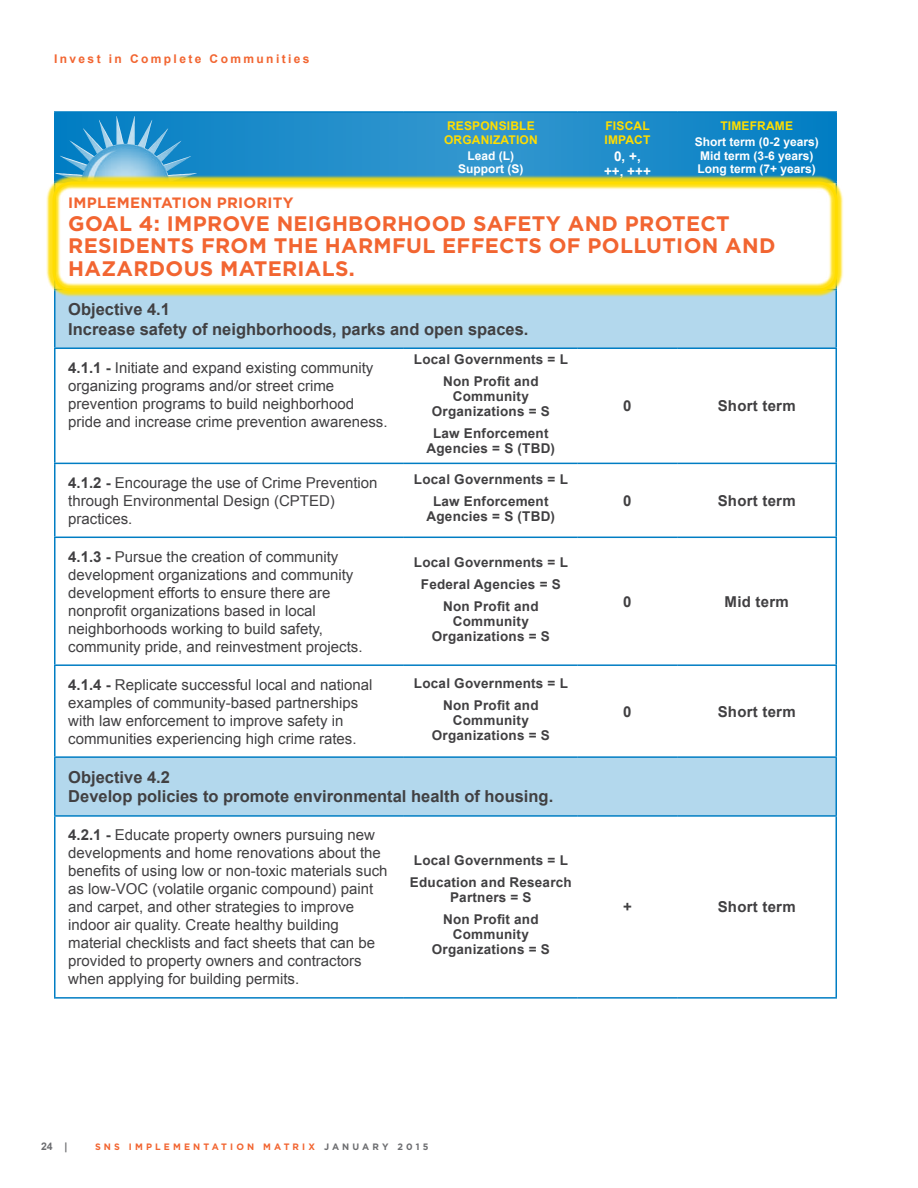
<style>
.page{position:relative;width:918px;height:1188px;background:#fff}
.page>*{position:absolute;margin:0;border:0;box-sizing:border-box;transform-origin:0 0}
.t1{font:700 21px "Gotham";letter-spacing:.015em;color:#f26531}
.t2{font:700 16.5px/19.8px "Arial";color:#414042}
.t3{font:15px/18px "Arial";color:#414042}
.t4{font:700 15px "Arial";letter-spacing:.015em;color:#414042}
.t5{font:700 15px "Gotham";letter-spacing:.015em;color:#f26531}
.t6{font:700 13.5px/21.8px "Arial";letter-spacing:.015em;color:#414042;text-align:center}
.t7{font:700 13.5px/15px "Arial";color:#fff;text-align:center}
.t8{font:700 12px/13.5px "Arial";color:#fff;text-align:center}
.t9{font:700 12px/13.5px "Arial";letter-spacing:.015em;color:#fd0}
.t10{font:700 12px "Arial";letter-spacing:.2em;color:#f26531}
.t11{font:700 10.5px "Arial";color:#6d6e71}
.t12{font:700 9.3px "Gotham";letter-spacing:.35em;color:#f26531}
.t13{font:700 9.3px "Gotham";letter-spacing:.345em;color:#6d6e71}
.s1{font-weight:700}
.s2{color:#f26531}
</style>
<div class="page">
<svg style="left:56px;top:113px;width:780px;height:63px;background:#1e8cc9"></svg>
<svg style="left:56px;top:298px;width:780px;height:517px"></svg>
<hr style="left:54px;top:111px;width:350px;height:2px;background:#007dc3">
<hr style="left:54px;top:113px;width:2px;height:69px;background:#007dc3">
<hr style="left:404px;top:111px;width:174px;height:2px;background:#007dc3">
<hr style="left:578px;top:111px;width:99px;height:2px;background:#007dc3">
<hr style="left:677px;top:111px;width:160px;height:2px;background:#007dc3">
<hr style="left:836px;top:113px;width:1px;height:69px;background:#007dc3">
<hr style="left:54px;top:290px;width:2px;height:57px;background:#007dc3">
<hr style="left:836px;top:290px;width:1px;height:57px;background:#007dc3">
<hr style="left:54px;top:347px;width:350px;height:2px;background:#007dc3">
<hr style="left:54px;top:349px;width:2px;height:114px;background:#007dc3">
<hr style="left:404px;top:347px;width:174px;height:2px;background:#007dc3">
<hr style="left:578px;top:347px;width:99px;height:2px;background:#007dc3">
<hr style="left:677px;top:347px;width:160px;height:2px;background:#007dc3">
<hr style="left:836px;top:349px;width:1px;height:114px;background:#007dc3">
<hr style="left:54px;top:463px;width:350px;height:1px;background:#007dc3">
<hr style="left:54px;top:464px;width:2px;height:73px;background:#007dc3">
<hr style="left:404px;top:463px;width:174px;height:1px;background:#007dc3">
<hr style="left:578px;top:463px;width:99px;height:1px;background:#007dc3">
<hr style="left:677px;top:463px;width:160px;height:1px;background:#007dc3">
<hr style="left:836px;top:464px;width:1px;height:73px;background:#007dc3">
<hr style="left:54px;top:537px;width:350px;height:1px;background:#007dc3">
<hr style="left:54px;top:538px;width:2px;height:126px;background:#007dc3">
<hr style="left:404px;top:537px;width:174px;height:1px;background:#007dc3">
<hr style="left:578px;top:537px;width:99px;height:1px;background:#007dc3">
<hr style="left:677px;top:537px;width:160px;height:1px;background:#007dc3">
<hr style="left:836px;top:538px;width:1px;height:126px;background:#007dc3">
<hr style="left:54px;top:664px;width:350px;height:2px;background:#007dc3">
<hr style="left:54px;top:666px;width:2px;height:90px;background:#007dc3">
<hr style="left:404px;top:664px;width:174px;height:2px;background:#007dc3">
<hr style="left:578px;top:664px;width:99px;height:2px;background:#007dc3">
<hr style="left:677px;top:664px;width:160px;height:2px;background:#007dc3">
<hr style="left:836px;top:666px;width:1px;height:90px;background:#007dc3">
<hr style="left:54px;top:756px;width:350px;height:2px;background:#007dc3">
<hr style="left:54px;top:758px;width:2px;height:57px;background:#007dc3">
<hr style="left:404px;top:756px;width:174px;height:2px;background:#007dc3">
<hr style="left:578px;top:756px;width:99px;height:2px;background:#007dc3">
<hr style="left:677px;top:756px;width:160px;height:2px;background:#007dc3">
<hr style="left:836px;top:758px;width:1px;height:57px;background:#007dc3">
<hr style="left:54px;top:815px;width:350px;height:2px;background:#007dc3">
<hr style="left:54px;top:817px;width:2px;height:180px;background:#007dc3">
<hr style="left:404px;top:815px;width:174px;height:2px;background:#007dc3">
<hr style="left:578px;top:815px;width:99px;height:2px;background:#007dc3">
<hr style="left:677px;top:815px;width:160px;height:2px;background:#007dc3">
<hr style="left:836px;top:817px;width:1px;height:180px;background:#007dc3">
<hr style="left:54px;top:997px;width:350px;height:2px;background:#007dc3">
<hr style="left:404px;top:997px;width:174px;height:2px;background:#007dc3">
<hr style="left:578px;top:997px;width:99px;height:2px;background:#007dc3">
<hr style="left:677px;top:997px;width:160px;height:2px;background:#007dc3">
<img style="left:56px;top:116px;width:136px;height:60px">
<div style="left:47px;top:176px;width:797px;height:122px;background:#fd0;opacity:.9"></div>
<div style="left:52px;top:181px;width:786px;height:111px;border:3px solid #fd0;border-radius:18px"></div>
<p class="t10" style="left:54px;top:51px;width:257px">Invest in Complete Communities</p>
<p class="t9" style="left:444px;top:120px;width:95px">Responsible<br>Organization</p>
<p class="t8" style="left:458px;top:149px;width:67px">Lead (L)<br>Support (S)</p>
<p class="t9" style="left:605px;top:120px;width:47px">Fiscal<br>Impact</p>
<p class="t7" style="left:604px;top:149px;width:48px">0, +, ++, +++</p>
<p class="t9" style="left:720px;top:120px;width:74px">Timeframe</p>
<p class="t8" style="left:695px;top:136px;width:126px;text-align:left">Short term (0-2 years)<br>Mid term (3-6 years)<br>Long term (7+ years)</p>
<p class="t5" style="left:68px;top:194px;width:29px">IMPLE</p>
<p class="t5" style="left:117px;top:194px;width:25px">MENTATION</p>
<p class="t5" style="left:217px;top:194px;width:21px">PRIORIT</p>
<p class="t5" style="left:283px;top:194px;width:12px">Y</p>
<h1 class="t1" style="left:68px;top:211px;width:33px">GOAL</h1>
<h1 class="t1" style="left:139px;top:211px;width:70px">4: IMPROVE</h1>
<h1 class="t1" style="left:277px;top:211px;width:15px">NEIGH</h1>
<h1 class="t1" style="left:348px;top:211px;width:34px">BORHOOD</h1>
<h1 class="t1" style="left:473px;top:211px;width:112px">SAFETY AND</h1>
<h1 class="t1" style="left:625px;top:211px;width:16px">PROTE</h1>
<h1 class="t1" style="left:700px;top:211px;width:29px">CT</h1>
<h1 class="t1" style="left:68px;top:234px;width:15px">RESIDENTS</h1>
<h1 class="t1" style="left:201px;top:234px;width:88px">FROM THE</h1>
<h1 class="t1" style="left:325px;top:234px;width:17px">HAR</h1>
<h1 class="t1" style="left:374px;top:234px;width:230px">MFUL EFFECTS OF POLLUTION</h1>
<h1 class="t1" style="left:725px;top:234px;width:18px">AND</h1>
<h1 class="t1" style="left:68px;top:256px;width:66px">HAZARDOUS</h1>
<h1 class="t1" style="left:220px;top:256px;width:34px">MATERIALS</h1>
<h1 class="t1" style="left:349px;top:256px;width:8px">.</h1>
<p class="t2" style="left:68px;top:300px;width:462px">Objective 4.1<br>Increase safety of neighborhoods, parks and open spaces.</p>
<p class="t3" style="left:68px;top:359px;width:321px"><span class="s1">4.1.1 -</span> Initiate and expand existing community organizing programs and/or street crime prevention programs to build neighborhood pride and increase crime prevention awareness.</p>
<p class="t6" style="left:414px;top:349px;width:154px">Local Governments = L<br>Non Profit and</p>
<p class="t6" style="left:432px;top:389px;width:118px;line-height:15px">Community<br>Organizations = S</p>
<p class="t6" style="left:427px;top:426px;width:130px;line-height:15px">Law Enforcement<br>Agencies = S (TBD)</p>
<p class="t4" style="left:623px;top:396px;width:10px">0</p>
<p class="t4" style="left:718px;top:396px;width:80px">Short term</p>
<p class="t3" style="left:68px;top:474px;width:311px"><span class="s1">4.1.2 -</span> Encourage the use of Crime Prevention through Environmental Design (CPTED) practices.</p>
<p class="t6" style="left:414px;top:469px;width:154px">Local Governments = L<br>Law Enforcement</p>
<p class="t6" style="left:427px;top:506px;width:130px">Agencies = S (TBD)</p>
<p class="t3" style="left:68px;top:548px;width:296px"><span class="s1">4.1.3 -</span> Pursue the creation of community development organizations and community development efforts to ensure there are nonprofit organizations based in local neighborhoods working to build safety, community pride, and reinvestment projects.</p>
<p class="t6" style="left:414px;top:552px;width:154px">Local Governments = L<br>Federal Agencies = S<br>Non Profit and</p>
<p class="t6" style="left:432px;top:614px;width:118px;line-height:15px">Community<br>Organizations = S</p>
<p class="t3" style="left:68px;top:676px;width:306px"><span class="s1">4.1.4 -</span> Replicate successful local and national examples of community-based partnerships with law enforcement to improve safety in communities experiencing high crime rates.</p>
<p class="t6" style="left:414px;top:673px;width:154px">Local Governments = L<br>Non Profit and</p>
<p class="t6" style="left:432px;top:713px;width:118px;line-height:15px">Community<br>Organizations = S</p>
<p class="t2" style="left:68px;top:767px;width:487px">Objective 4.2<br>Develop policies to promote environmental health of housing.</p>
<p class="t3" style="left:68px;top:826px;width:321px"><span class="s1">4.2.1 -</span> Educate property owners pursuing new developments and home renovations about the benefits of using low or non-toxic materials such as low-VOC (volatile organic compound) paint and carpet, and other strategies to improve indoor air quality. Create healthy building material checklists and fact sheets that can be provided to property owners and contractors when applying for building permits.</p>
<p class="t6" style="left:410px;top:850px;width:163px">Local Governments = L<br>Education and Research</p>
<p class="t6" style="left:443px;top:887px;width:97px">Partners = S<br>Non Profit and</p>
<p class="t6" style="left:432px;top:927px;width:118px;line-height:15px">Community<br>Organizations = S</p>
<p class="t4" style="left:623px;top:491px;width:10px">0</p>
<p class="t4" style="left:718px;top:491px;width:80px">Short term</p>
<p class="t4" style="left:623px;top:591px;width:10px">0</p>
<p class="t4" style="left:725px;top:591px;width:66px">Mid term</p>
<p class="t4" style="left:623px;top:701px;width:10px">0</p>
<p class="t4" style="left:718px;top:701px;width:80px">Short term</p>
<p class="t4" style="left:623px;top:897px;width:10px">+</p>
<p class="t4" style="left:718px;top:897px;width:79px">Short term</p>
<p class="t11" style="left:41px;top:1139px;width:28px">24 |</p>
<p class="t12" style="left:95px;top:1141px;width:60px">SNS IMPLE</p>
<p class="t12" style="left:173px;top:1141px;width:21px">M ENTATION</p>
<p class="t12" style="left:263px;top:1141px;width:20px">M ATRI</p>
<p class="t13" style="left:308px;top:1141px;width:34px"><span class="s2">X</span> JANUAR</p>
<p class="t13" style="left:382px;top:1141px;width:48px">Y 2015</p>
</div>
